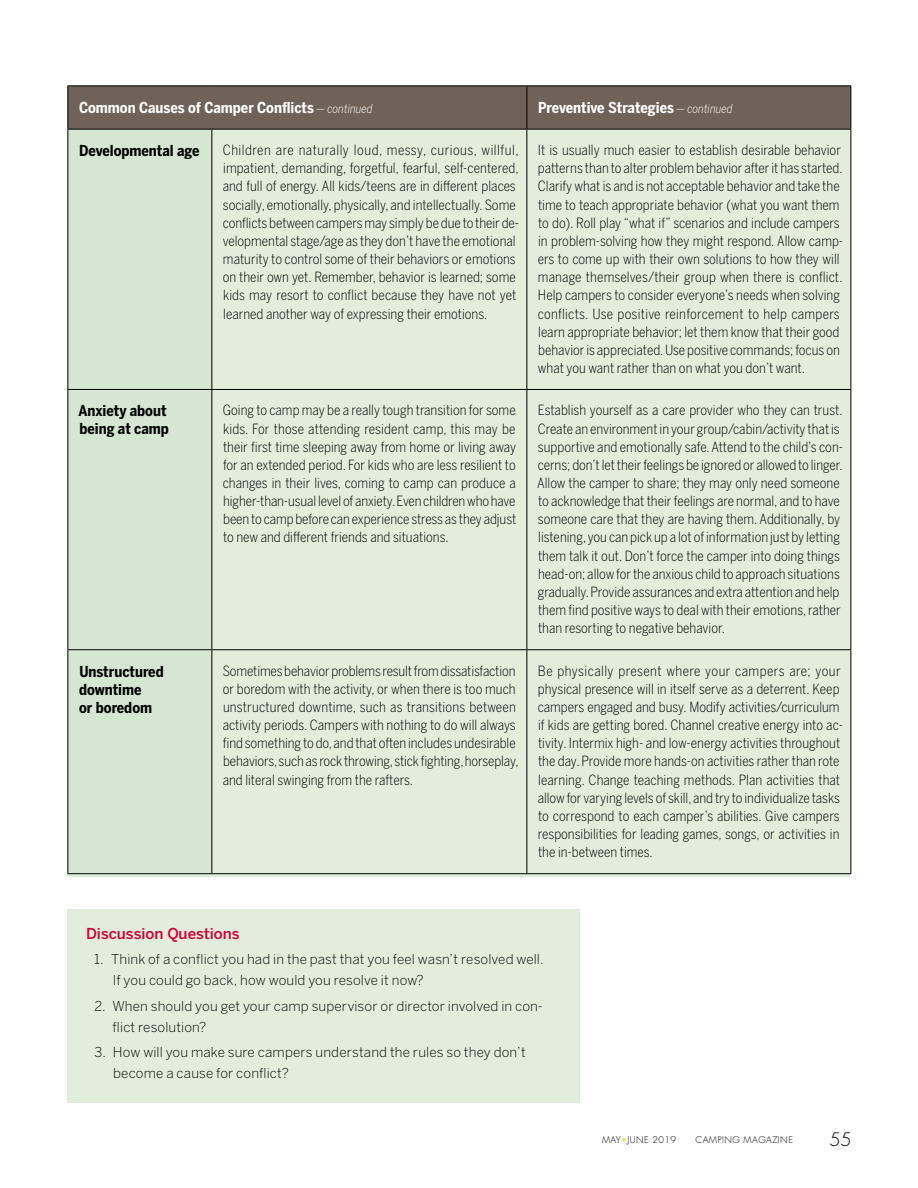
<style>
.page{position:relative;width:918px;height:1188px;background:#fff}
.page>*{position:absolute;margin:0;border:0;box-sizing:border-box;transform-origin:0 0}
.t1{font:300 18px "Futura Std";color:#000}
.t2{font:700 15px "Benton Sans Cond";color:#fff}
.t3{font:700 15px/18px "Benton Sans Cond";color:#000}
.t4{font:500 15px "Benton Sans";color:#d40037}
.t5{font:300 13.95px/18.1px "Benton Sans Cond";color:#000}
.t6{font:300 13.5px/21px "Benton Sans";letter-spacing:.01em;color:#000}
.t7{font:300 9px "Futura Std";letter-spacing:.05em;color:#000}
.s1{font-weight:300;font-style:italic;font-size:12px}
.s2{color:#e0e43c}
</style>
<div class="page">
<div style="left:68px;top:909px;width:512px;height:193px;background:#e2eddb"></div>
<div style="left:69px;top:87px;width:781px;height:42px;background:#6f6259"></div>
<div style="left:69px;top:130px;width:143px;height:743px;background:#d5e7d2"></div>
<div style="left:213px;top:130px;width:637px;height:743px;background:#e2eddb"></div>
<hr style="left:68px;top:86px;width:144px;height:1px;background:#000">
<hr style="left:68px;top:86px;width:1px;height:43px;background:#000">
<hr style="left:212px;top:86px;width:315px;height:1px;background:#000">
<hr style="left:527px;top:86px;width:324px;height:1px;background:#000">
<hr style="left:526px;top:86px;width:1px;height:43px;background:#000">
<hr style="left:850px;top:86px;width:1px;height:43px;background:#000">
<hr style="left:68px;top:129px;width:144px;height:1px;background:#000">
<hr style="left:212px;top:129px;width:315px;height:1px;background:#000">
<hr style="left:527px;top:129px;width:324px;height:1px;background:#000">
<hr style="left:68px;top:130px;width:1px;height:259px;background:#000">
<hr style="left:212px;top:130px;width:1px;height:259px;background:#000">
<hr style="left:526px;top:130px;width:1px;height:259px;background:#000">
<hr style="left:850px;top:130px;width:1px;height:259px;background:#000">
<hr style="left:68px;top:389px;width:144px;height:1px;background:#000">
<hr style="left:68px;top:390px;width:1px;height:259px;background:#000">
<hr style="left:212px;top:389px;width:315px;height:1px;background:#000">
<hr style="left:212px;top:390px;width:1px;height:259px;background:#000">
<hr style="left:527px;top:389px;width:324px;height:1px;background:#000">
<hr style="left:526px;top:390px;width:1px;height:259px;background:#000">
<hr style="left:850px;top:390px;width:1px;height:259px;background:#000">
<hr style="left:68px;top:649px;width:144px;height:1px;background:#000">
<hr style="left:68px;top:650px;width:1px;height:223px;background:#000">
<hr style="left:212px;top:649px;width:315px;height:1px;background:#000">
<hr style="left:212px;top:650px;width:1px;height:223px;background:#000">
<hr style="left:527px;top:649px;width:324px;height:1px;background:#000">
<hr style="left:526px;top:650px;width:1px;height:223px;background:#000">
<hr style="left:850px;top:650px;width:1px;height:223px;background:#000">
<hr style="left:68px;top:873px;width:144px;height:1px;background:#000">
<hr style="left:212px;top:873px;width:315px;height:1px;background:#000">
<hr style="left:527px;top:873px;width:324px;height:1px;background:#000">
<p class="t2" style="left:79px;top:98px;width:295px">Common Causes of Camper Conflicts <span class="s1">— continued</span></p>
<p class="t2" style="left:538px;top:98px;width:196px">Preventive Strategies <span class="s1">— continued</span></p>
<p class="t3" style="left:79px;top:142px;width:122px">Developmental age</p>
<p class="t5" style="left:223px;top:141px;width:298px">Children are naturally loud, messy, curious, willful, impatient, demanding, forgetful, fearful, self-centered, and full of energy. All kids/teens are in different places socially, emotionally, physically, and intellectually. Some conflicts between campers may simply be due to their de&shy;velopmental stage/age as they don’t have the emotional maturity to control some of their behaviors or emotions on their own yet. Remember, behavior is learned; some kids may resort to conflict because they have not yet learned another way of expressing their emotions.</p>
<p class="t5" style="left:538px;top:141px;width:307px">It is usually much easier to establish desirable behavior patterns than to alter problem behavior after it has started.<br>Clarify what is and is not acceptable behavior and take the time to teach appropriate behavior (what you want them to do). Roll play “what if” scenarios and include campers in problem-solving how they might respond. Allow camp&shy;ers to come up with their own solutions to how they will manage themselves/their group when there is conflict.<br>Help campers to consider everyone’s needs when solving conflicts. Use positive reinforcement to help campers learn appropriate behavior; let them know that their good behavior is appreciated. Use positive commands; focus on what you want rather than on what you don’t want.</p>
<p class="t3" style="left:79px;top:402px;width:92px">Anxiety about being at camp</p>
<p class="t5" style="left:223px;top:401px;width:295px;text-align:justify">Going to camp may be a really tough transition for some kids. For those attending resident camp, this may be their first time sleeping away from home or living away for an extended period. For kids who are less resilient to changes in their lives, coming to camp can produce a higher-than-usual level of anxiety. Even children who have been to camp before can experience stress as they adjust to new and different friends and situations.</p>
<p class="t5" style="left:537px;top:401px;width:307px">Establish yourself as a care provider who they can trust.<br>Create an environment in your group/cabin/activity that is supportive and emotionally safe. Attend to the child’s con&shy;cerns; don’t let their feelings be ignored or allowed to linger.<br>Allow the camper to share; they may only need someone to acknowledge that their feelings are normal, and to have someone care that they are having them. Additionally, by listening, you can pick up a lot of information just by letting them talk it out. Don’t force the camper into doing things head-on; allow for the anxious child to approach situations gradually. Provide assurances and extra attention and help them find positive ways to deal with their emotions, rather than resorting to negative behavior.</p>
<p class="t3" style="left:79px;top:662px;width:86px">Unstructured downtime<br>or boredom</p>
<p class="t5" style="left:223px;top:661px;width:297px">Sometimes behavior problems result from dissatisfaction or boredom with the activity, or when there is too much unstructured downtime, such as transitions between activity periods. Campers with nothing to do will always find something to do, and that often includes undesirable behaviors, such as rock throwing, stick fighting, horseplay, and literal swinging from the rafters.</p>
<p class="t5" style="left:538px;top:661px;width:307px">Be physically present where your campers are; your physical presence will in itself serve as a deterrent. Keep campers engaged and busy. Modify activities/curriculum if kids are getting bored. Channel creative energy into ac&shy;tivity. Intermix high- and low-energy activities throughout the day. Provide more hands-on activities rather than rote learning. Change teaching methods. Plan activities that allow for varying levels of skill, and try to individualize tasks to correspond to each camper’s abilities. Give campers responsibilities for leading games, songs, or activities in the in-between times.</p>
<p class="t4" style="left:86px;top:924px;width:155px">Discussion Questions</p>
<p class="t6" style="left:113px;top:949px;width:432px;text-indent:-19px">1. Think of a conflict you had in the past that you feel wasn’t resolved well.<br>If you could go back, how would you resolve it now?</p>
<p class="t6" style="left:113px;top:995px;width:432px;text-indent:-18px">2. When should you get your camp supervisor or director involved in con&shy;flict resolution?</p>
<p class="t6" style="left:113px;top:1042px;width:414px;text-indent:-19px">3. How will you make sure campers understand the rules so they don’t become a cause for conflict?</p>
<p class="t7" style="left:602px;top:1134px;width:76px">MAY<span class="s2">•</span>JUNE 2019</p>
<p class="t7" style="left:696px;top:1134px;width:99px">CAMPING MAGAZINE</p>
<p class="t1" style="left:829px;top:1129px;width:24px">55</p>
</div>
